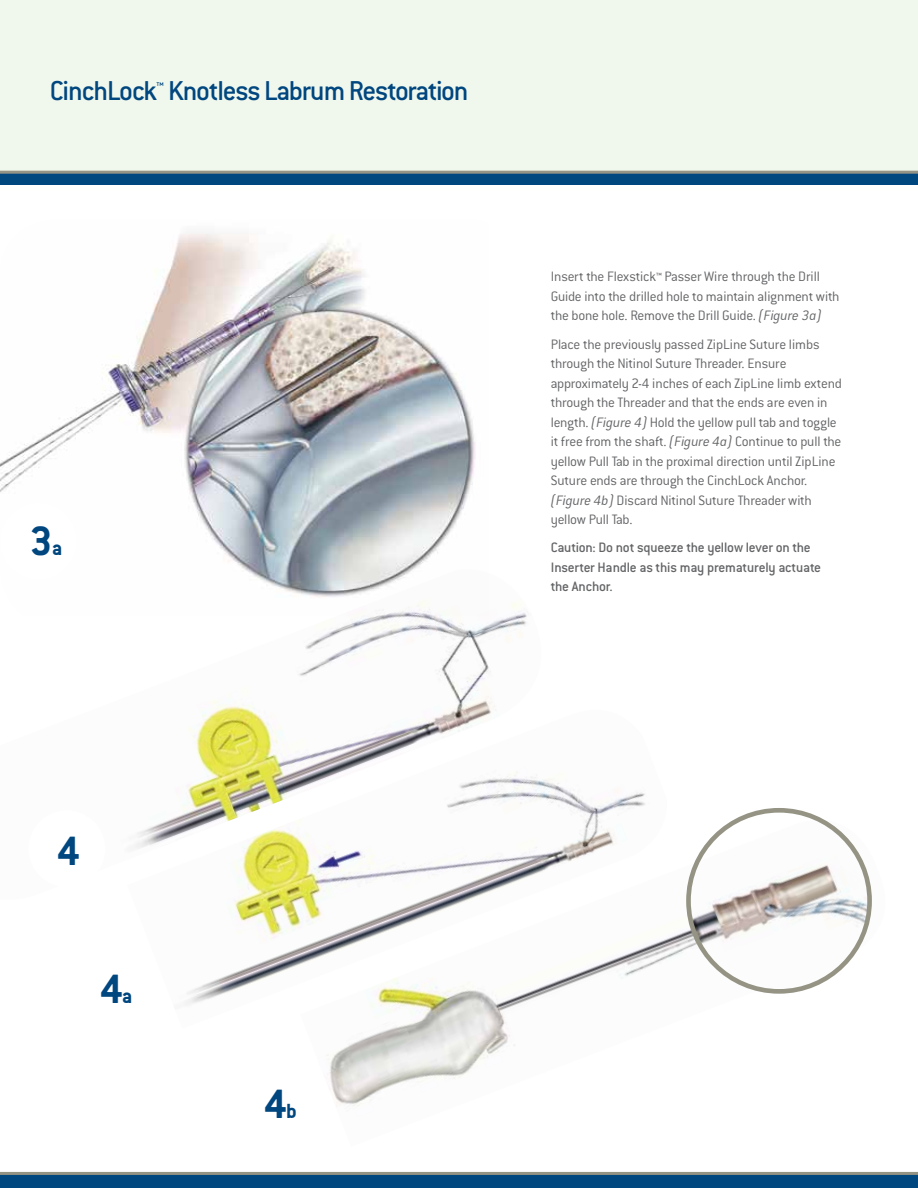
<style>
.page{position:relative;width:918px;height:1188px;background:#fff}
.page>*{position:absolute;margin:0;border:0;box-sizing:border-box;transform-origin:0 0}
.t1{font:700 45px "Conduit ITC";color:#00467f}
.t2{font:500 30px "Conduit ITC";letter-spacing:-.045em;color:#00467f}
.t3{font:300 15px/19.5px "Conduit ITC";letter-spacing:-.015em;color:#636466}
.t4{font:500 15px/19.5px "Conduit ITC";letter-spacing:-.015em;color:#636466}
.s1{font-size:22.5px}
.s2{font-style:italic}
</style>
<div class="page">
<img style="left:0;top:233px;width:476px;height:336px">
<img style="left:327px;top:820px;width:545px;height:286px">
<img style="left:211px;top:569px;width:316px;height:141px">
<img style="left:133px;top:710px;width:537px;height:319px">
<div style="left:0;top:0;width:918px;height:181px;background:#f0f7ec"></div>
<div style="left:0;top:503px;width:77px;height:77px;background:#fff;border-radius:50%"></div>
<div style="left:71px;top:948px;width:77px;height:77px;background:#fff;border-radius:50%"></div>
<div style="left:0;top:173px;width:918px;height:12px;background:#00467f"></div>
<hr style="left:0;top:171px;width:918px;height:3px;background:#959484">
<div style="left:0;top:1174px;width:918px;height:14px;background:#00467f"></div>
<hr style="left:0;top:1172px;width:918px;height:3px;background:#959484">
<img style="left:688px;top:834px;width:182px;height:157px">
<div style="left:686px;top:808px;width:186px;height:186px;border:5px solid #959484;border-radius:50%"></div>
<h2 class="t2" style="left:50px;top:74px;width:420px">CinchLock<sup>™</sup> Knotless Labrum Restoration</h2>
<h1 class="t1" style="left:30px;top:515px;width:34px">3<span class="s1">a</span></h1>
<p class="t3" style="left:551px;top:267px;width:290px">Insert the Flexstick™ Passer Wire through the Drill<br>Guide into the drilled hole to maintain alignment with the bone hole. Remove the Drill Guide. <span class="s2">(Figure 3a)</span></p>
<p class="t3" style="left:551px;top:334px;width:293px">Place the previously passed ZipLine Suture limbs through the Nitinol Suture Threader. Ensure approximately 2-4 inches of each ZipLine limb extend through the Threader and that the ends are even in length. <span class="s2">(Figure 4)</span> Hold the yellow pull tab and toggle it free from the shaft. <span class="s2">(Figure 4a)</span> Continue to pull the yellow Pull Tab in the proximal direction until ZipLine Suture ends are through the CinchLock Anchor. <span class="s2">(Figure 4b)</span> Discard Nitinol Suture Threader with yellow Pull Tab.</p>
<p class="t4" style="left:551px;top:538px;width:272px">Caution: Do not squeeze the yellow lever on the<br>Inserter Handle as this may prematurely actuate the Anchor.</p>
<h1 class="t1" style="left:57px;top:824px;width:24px">4</h1>
<h1 class="t1" style="left:100px;top:962px;width:34px">4<span class="s1">a</span></h1>
<h1 class="t1" style="left:264px;top:1078px;width:34px">4<span class="s1">b</span></h1>
</div>
